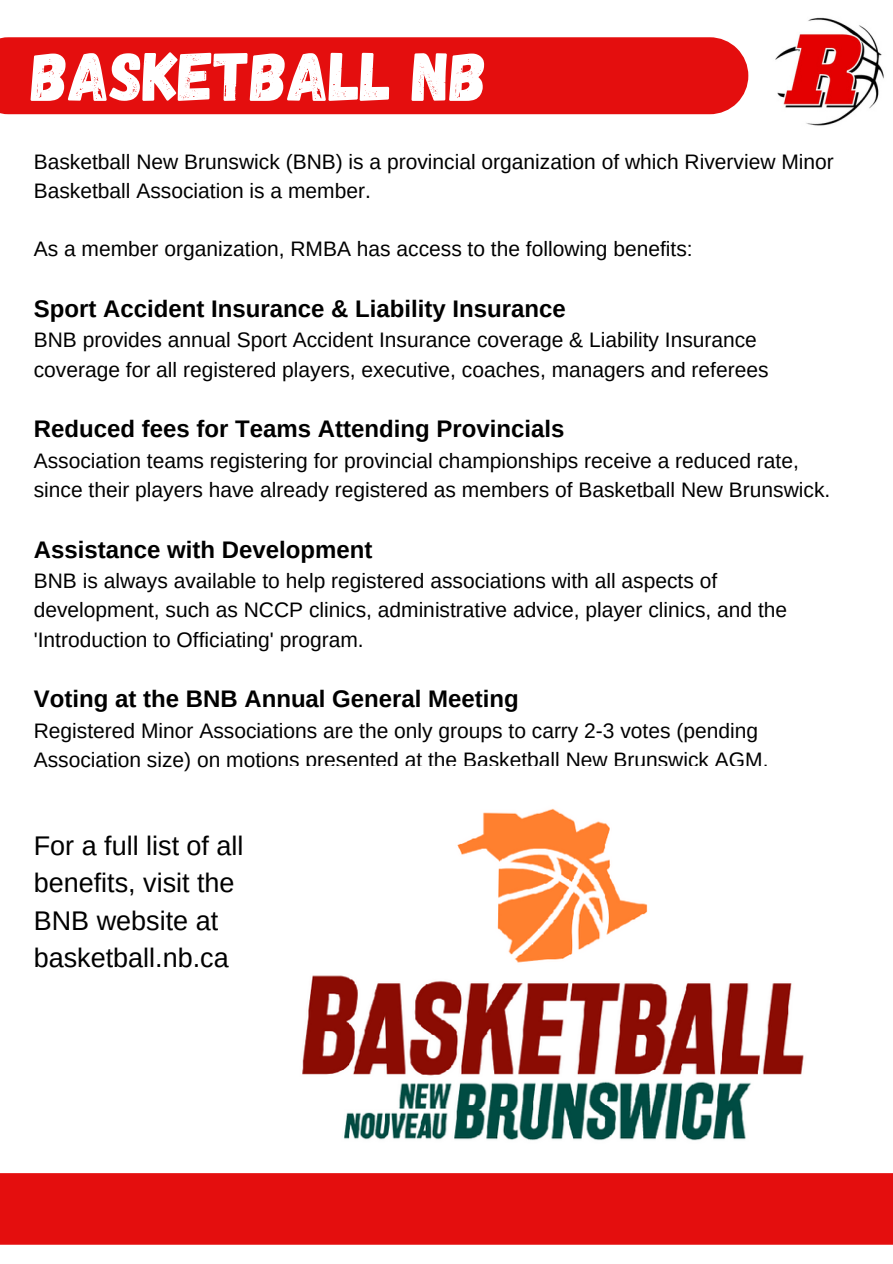
<style>
.page{position:relative;width:893px;height:1264px;background:#fff}
.page>*{position:absolute;margin:0;border:0;box-sizing:border-box;transform-origin:0 0}
.t1{font:69px "Gagalin";color:#fff}
.t2{font:27px/37px "Arimo";color:#000}
.t3{font:700 24px "Arimo";color:#000}
.t4{font:21px/29.2px "Arimo";color:#000}
</style>
<div class="page">
<div style="left:0;top:37px;width:748px;height:77px;background:#e40e0e"></div>
<img style="left:775px;top:17px;width:109px;height:109px">
<img style="left:302px;top:808px;width:502px;height:333px">
<div style="left:0;top:1173px;width:892px;height:71px;background:#e40e0e"></div>
<p class="t1" style="left:31px;top:31px;width:457px">BASKETBALL NB</p>
<p class="t4" style="left:34px;top:147px;width:801px">Basketball New Brunswick (BNB) is a provincial organization of which Riverview Minor<br>Basketball Association is a member.</p>
<p class="t4" style="left:34px;top:234px;width:660px">As a member organization, RMBA has access to the following benefits:</p>
<p class="t3" style="left:34px;top:295px;width:533px">Sport Accident Insurance &amp; Liability Insurance</p>
<p class="t4" style="left:34px;top:325px;width:724px">BNB provides annual Sport Accident Insurance coverage &amp; Liability Insurance</p>
<p class="t4" style="left:34px;top:354px;width:736px">coverage for all registered players, executive, coaches, managers and referees</p>
<p class="t3" style="left:34px;top:415px;width:532px">Reduced fees for Teams Attending Provincials</p>
<p class="t4" style="left:34px;top:446px;width:766px">Association teams registering for provincial championships receive a reduced rate,</p>
<p class="t4" style="left:34px;top:475px;width:798px">since their players have already registered as members of Basketball New Brunswick.</p>
<p class="t3" style="left:34px;top:536px;width:340px">Assistance with Development</p>
<p class="t4" style="left:34px;top:566px;width:685px">BNB is always available to help registered associations with all aspects of</p>
<p class="t4" style="left:34px;top:595px;width:754px">development, such as NCCP clinics, administrative advice, player clinics, and the</p>
<p class="t4" style="left:34px;top:624px;width:331px">'Introduction to Officiating' program.</p>
<p class="t3" style="left:34px;top:685px;width:486px">Voting at the BNB Annual General Meeting</p>
<p class="t4" style="left:34px;top:715px;width:725px">Registered Minor Associations are the only groups to carry 2-3 votes (pending</p>
<p class="t4" style="left:34px;top:745px;width:736px">Association size) on motions presented at the Basketball New Brunswick AGM.</p>
<p class="t2" style="left:34px;top:827px;width:211px">For a full list of all benefits, visit the<br>BNB website at basketball.nb.ca</p>
</div>
